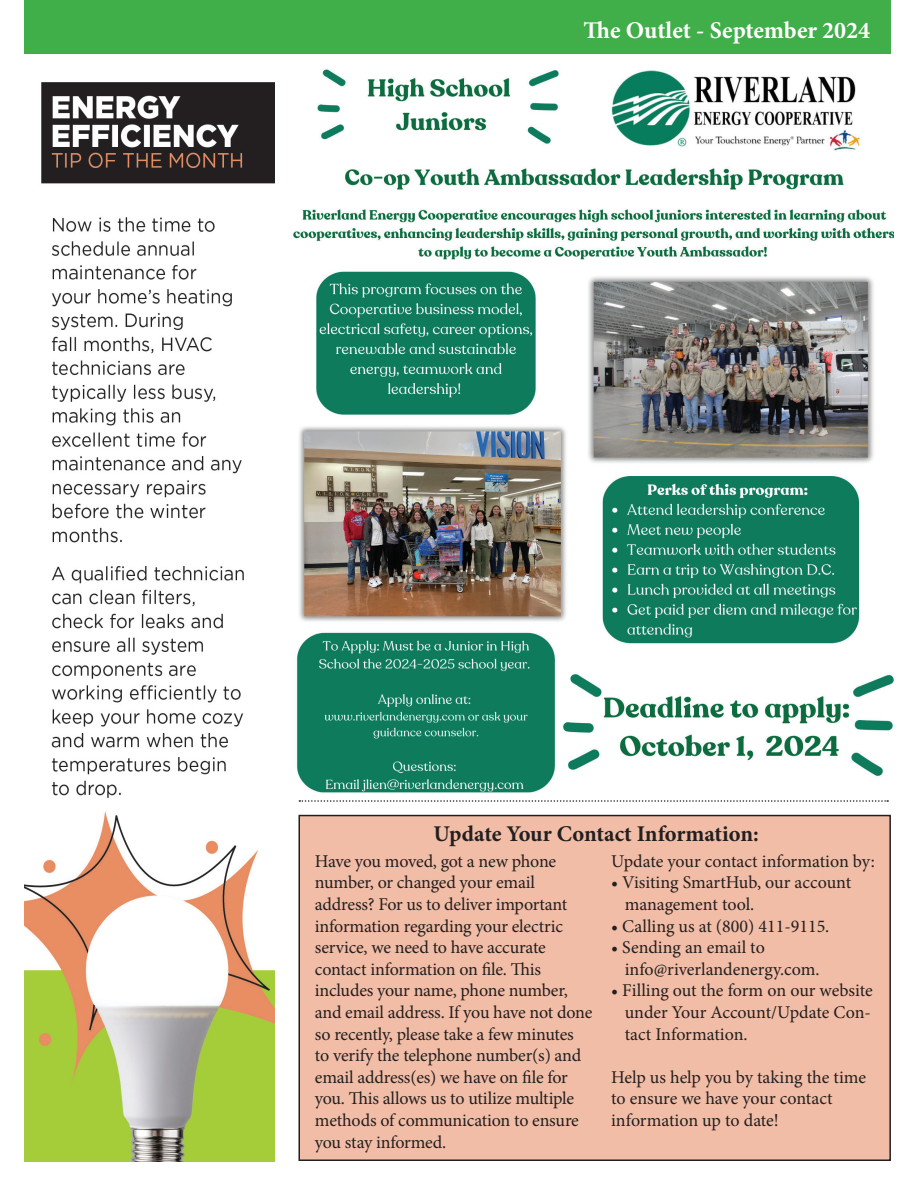
<style>
.page{position:relative;width:918px;height:1188px;background:#fff}
.page>*{position:absolute;margin:0;border:0;box-sizing:border-box;transform-origin:0 0}
.t1{font:700 24px "Minion Pro";color:#fff}
.t2{font:700 22.5px "Minion Pro";letter-spacing:-.005em;color:#231f20}
.t3{font:18px/21.6px "Minion Pro";letter-spacing:-.01em;color:#231f20}
</style>
<div class="page">
<div style="left:299px;top:816px;width:591px;height:344px;background:#f1bda6"></div>
<div style="left:298px;top:815px;width:593px;height:346px;border:2px solid #231f20"></div>
<img style="left:25px;top:82px;width:249px;height:1079px">
<svg style="left:299px;top:800px;width:589px;height:2px"></svg>
<div style="left:25px;top:0;width:866px;height:53px;background:#40ae49"></div>
<img style="left:293px;top:69px;width:601px;height:724px">
<h1 class="t1" style="left:584px;top:13px;width:288px">The Outlet - September 2024</h1>
<p class="t2" style="left:433px;top:818px;width:327px">Update Your Contact Information:</p>
<p class="t3" style="left:315px;top:850px;width:279px">Have you moved, got a new phone number, or changed your email address? For us to deliver important information regarding your electric service, we need to have accurate contact information on file. This includes your name, phone number, and email address. If you have not done so recently, please take a few minutes to verify the telephone number(s) and email address(es) we have on file for you. This allows us to utilize multiple methods of communication to ensure you stay informed.</p>
<p class="t3" style="left:611px;top:850px;width:265px">Update your contact information by:</p>
<p class="t3" style="left:625px;top:872px;width:228px;text-indent:-14px">• Visiting SmartHub, our account management tool.</p>
<p class="t3" style="left:611px;top:915px;width:220px">• Calling us at (800) 411-9115.</p>
<p class="t3" style="left:625px;top:937px;width:197px;text-indent:-14px">• Sending an email to info@riverlandenergy.com.</p>
<p class="t3" style="left:625px;top:980px;width:250px;text-align:justify;text-indent:-14px">• Filling out the form on our website under Your Account/Update Con&shy;tact Information.</p>
<p class="t3" style="left:611px;top:1066px;width:257px">Help us help you by taking the time to ensure we have your contact information up to date!</p>
</div>
